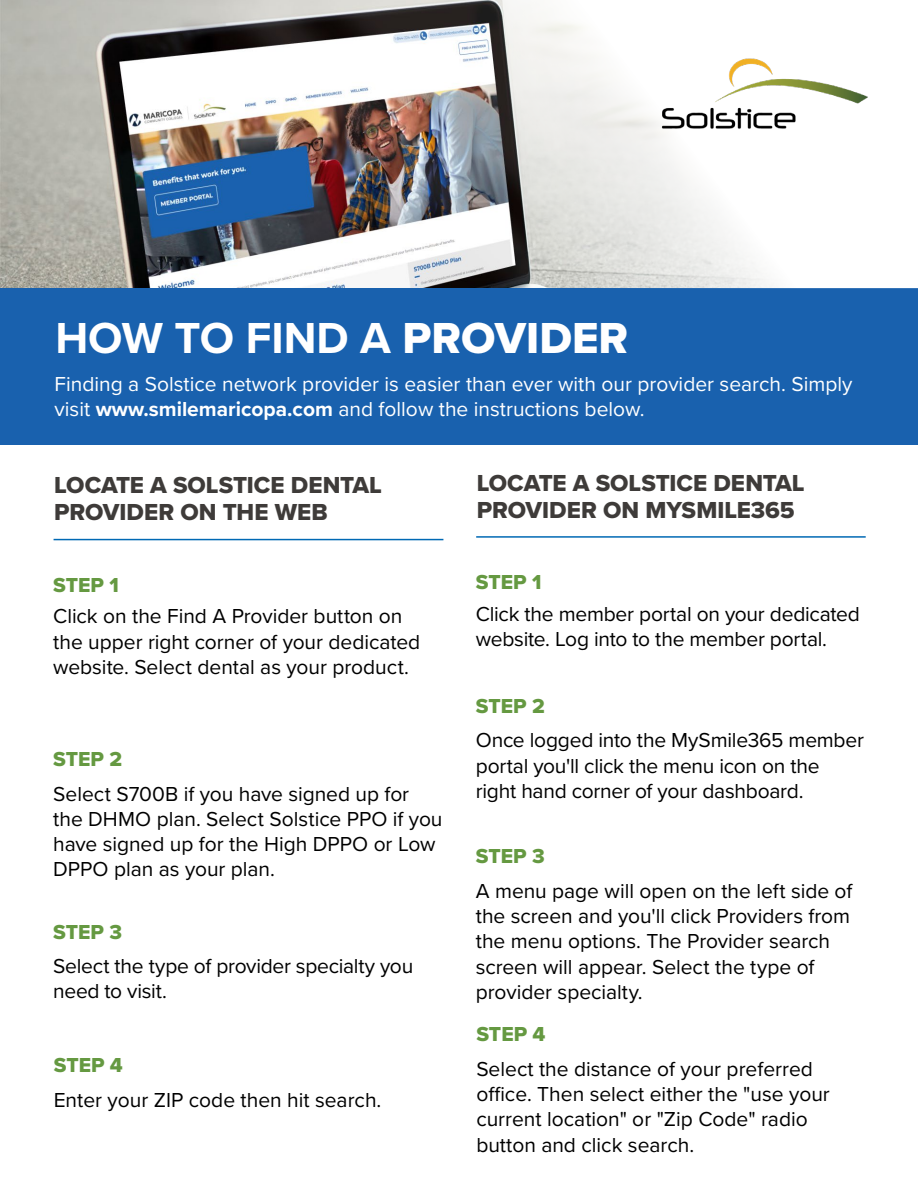
<style>
.page{position:relative;width:918px;height:1188px;background:#fff}
.page>*{position:absolute;margin:0;border:0;box-sizing:border-box;transform-origin:0 0}
.t1{font:700 45px "Proxima Nova";color:#fff}
.t2{font:24px/27px "Proxima Nova Extrabld";color:#3e3b39}
.t3{font:21px/25.2px "Proxima Nova";letter-spacing:-.005em;color:#000}
.t4{font:21px/25.2px "Proxima Nova";color:#fff}
.t5{font:21px "Proxima Nova Extrabld";color:#659941}
.s1{font-family:"Proxima Nova Extrabld";font-weight:400}
.s2{font-weight:700}
</style>
<div class="page">
<img style="left:1px;top:0;width:501px;height:288px">
<div style="left:1px;top:288px;width:917px;height:157px;background:#1961ae"></div>
<hr style="left:54px;top:539px;width:389px;height:1px;background:#0069b4">
<hr style="left:476px;top:536px;width:390px;height:2px;background:#0069b4">
<svg style="left:502px;top:0;width:270px;height:288px"></svg>
<img style="left:659px;top:54px;width:209px;height:79px">
<h1 class="t1" style="left:55px;top:304px;width:574px">HOW TO FIND A <span class="s1">PROVIDER</span></h1>
<p class="t4" style="left:55px;top:370px;width:799px">Finding a Solstice network provider is easier than ever with our provider search. Simply visit <span class="s2">www.smilemaricopa.com</span> and follow the instructions below.</p>
<p class="t2" style="left:54px;top:472px;width:329px">LOCATE A SOLSTICE DENTAL<br>PROVIDER ON THE WEB</p>
<p class="t2" style="left:477px;top:469px;width:329px">LOCATE A SOLSTICE DENTAL<br>PROVIDER ON MYSMILE365</p>
<p class="t5" style="left:53px;top:569px;width:67px">STEP 1</p>
<p class="t3" style="left:53px;top:603px;width:369px">Click on the Find A Provider button on the upper right corner of your dedicated website. Select dental as your product.</p>
<p class="t5" style="left:53px;top:744px;width:71px">STEP 2</p>
<p class="t3" style="left:53px;top:780px;width:391px">Select S700B if you have signed up for the DHMO plan. Select Solstice PPO if you have signed up for the High DPPO or Low DPPO plan as your plan.</p>
<p class="t5" style="left:53px;top:916px;width:70px">STEP 3</p>
<p class="t3" style="left:53px;top:953px;width:362px">Select the type of provider specialty you need to visit.</p>
<p class="t5" style="left:476px;top:566px;width:67px">STEP 1</p>
<p class="t3" style="left:476px;top:600px;width:386px">Click the member portal on your dedicated website. Log into to the member portal.</p>
<p class="t5" style="left:476px;top:690px;width:71px">STEP 2</p>
<p class="t3" style="left:476px;top:727px;width:390px">Once logged into the MySmile365 member portal you'll click the menu icon on the right hand corner of your dashboard.</p>
<p class="t5" style="left:476px;top:841px;width:70px">STEP 3</p>
<p class="t3" style="left:476px;top:877px;width:378px">A menu page will open on the left side of the screen and you'll click Providers from the menu options. The Provider search screen will appear. Select the type of provider specialty.</p>
<p class="t5" style="left:476px;top:1019px;width:71px">STEP 4</p>
<p class="t5" style="left:54px;top:1050px;width:71px">STEP 4</p>
<p class="t3" style="left:476px;top:1055px;width:355px">Select the distance of your preferred office. Then select either the "use your current location" or "Zip Code" radio button and click search.</p>
<p class="t3" style="left:54px;top:1087px;width:329px">Enter your ZIP code then hit search.</p>
</div>
